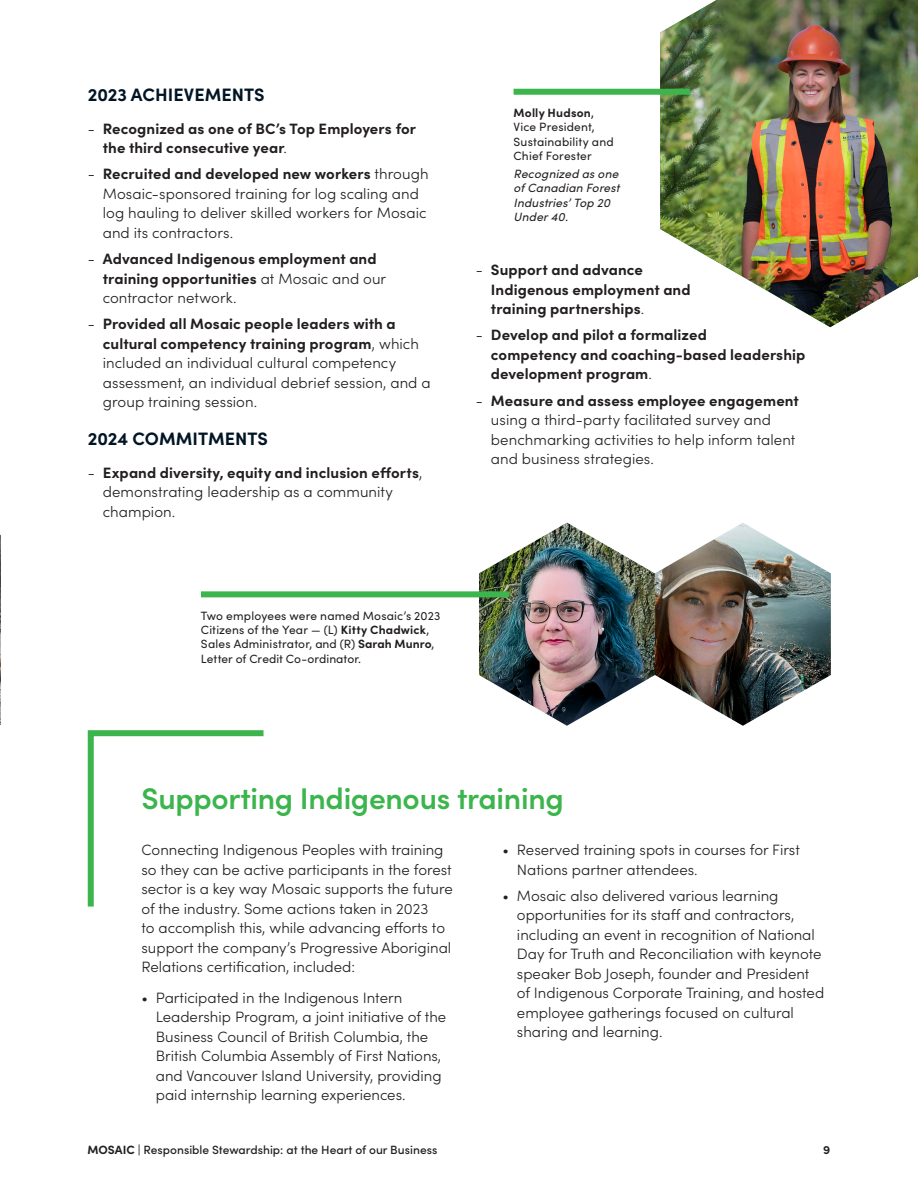
<style>
.page{position:relative;width:918px;height:1188px;background:#fff}
.page>*{position:absolute;margin:0;border:0;box-sizing:border-box;transform-origin:0 0}
.Inset_H{font:600 30px "Sofia Pro";letter-spacing:-.01em;color:#3cb54c}
.Subhead_UC{font:700 18px "Sofia Pro";letter-spacing:.005em;color:#001524}
.Inset_P{font:300 15px/19.5px "Sofia Pro";color:#231f20}
.P_Bullet{font:300 15px/19.5px "Sofia Pro";letter-spacing:.005em;color:#231f20}
.P_Bullet-2{font:700 15px/19.5px "Sofia Pro";letter-spacing:.005em;color:#231f20}
.t1{font:12px/14.4px "Sofia Pro";letter-spacing:.015em;color:#231f20}
.t2{font:italic 12px/14.4px "Sofia Pro";letter-spacing:.01em;color:#231f20}
.t3{font:500 12px "Sofia Pro";color:#231f20}
.t4{font:700 12px "Sofia Pro";color:#231f20}
.s1{font-weight:300}
.s2{font-weight:700}
.s3{font-weight:500}
</style>
<div class="page">
<img style="left:479px;top:523px;width:352px;height:203px">
<svg style="left:87px;top:730px;width:177px;height:177px"></svg>
<img style="left:660px;top:0;width:258px;height:327px">
<img style="left:0;top:535px;width:1px;height:190px">
<div style="left:514px;top:89px;width:176px;height:6px;background:#3cb54c"></div>
<div style="left:201px;top:591px;width:308px;height:6px;background:#3cb54c"></div>
<p class="Subhead_UC" style="left:88px;top:81px;width:179px">2023 ACHIEVEMENTS</p>
<p class="P_Bullet-2" style="left:103px;top:118px;width:315px;text-indent:-15px"><span class="s1">-</span> Recognized as one of BC’s Top Employers for the third consecutive year<span class="s1">.</span></p>
<p class="P_Bullet" style="left:103px;top:164px;width:327px;text-indent:-15px">- <span class="s2">Recruited and developed new workers</span> through Mosaic-sponsored training for log scaling and log hauling to deliver skilled workers for Mosaic and its contractors.</p>
<p class="P_Bullet-2" style="left:103px;top:248px;width:285px;text-indent:-15px"><span class="s1">-</span> Advanced Indigenous employment and training opportunities <span class="s1">at Mosaic and our contractor network.</span></p>
<p class="P_Bullet" style="left:103px;top:314px;width:329px;text-indent:-15px">- <span class="s2">Provided all Mosaic people leaders with a cultural competency training program</span>, which included an individual cultural competency assessment, an individual debrief session, and a group training session.</p>
<p class="Subhead_UC" style="left:88px;top:425px;width:182px">2024 COMMITMENTS</p>
<p class="P_Bullet" style="left:103px;top:462px;width:321px;text-indent:-15px">- <span class="s2">Expand diversity, equity and inclusion efforts</span>, demonstrating leadership as a community champion.</p>
<p class="t1" style="left:201px;top:607px;width:241px">Two employees were named Mosaic’s 2023<br>Citizens of the Year — (L) <span class="s2">Kitty Chadwick</span>, Sales Administrator, and (R) <span class="s2">Sarah Munro</span>, Letter of Credit Co-ordinator.</p>
<p class="t1" style="left:514px;top:105px;width:102px"><span class="s2">Molly Hudson</span><span class="s3">,<br></span>Vice President,<br>Sustainability and<br>Chief Forester</p>
<p class="t2" style="left:514px;top:166px;width:108px">Recognized as one of Canadian Forest<br>Industries’ Top 20<br>Under 40.</p>
<p class="P_Bullet-2" style="left:491px;top:259px;width:201px;text-indent:-15px"><span class="s1">-</span> Support and advance<br>Indigenous employment and training partnerships<span class="s1">.</span></p>
<p class="P_Bullet-2" style="left:491px;top:324px;width:316px;text-indent:-15px"><span class="s1">-</span> Develop and pilot a formalized<br>competency and coaching-based leadership development program<span class="s1">.</span></p>
<p class="P_Bullet" style="left:491px;top:390px;width:310px;text-indent:-15px">- <span class="s2">Measure and assess employee engagement </span>using a third-party facilitated survey and benchmarking activities to help inform talent and business strategies.</p>
<p class="Inset_H" style="left:141px;top:776px;width:424px">Supporting Indigenous training</p>
<p class="Inset_P" style="left:141px;top:839px;width:313px">Connecting Indigenous Peoples with training so they can be active participants in the forest sector is a key way Mosaic supports the future of the industry. Some actions taken in 2023<br>to accomplish this, while advancing efforts to support the company’s Progressive Aboriginal Relations certification, included:</p>
<p class="Inset_P" style="left:156px;top:987px;width:292px;text-indent:-14px">• Participated in the Indigenous Intern Leadership Program, a joint initiative of the Business Council of British Columbia, the British Columbia Assembly of First Nations, and Vancouver Island University, providing paid internship learning experiences.</p>
<p class="Inset_P" style="left:517px;top:839px;width:284px;text-indent:-14px">• Reserved training spots in courses for First<br>Nations partner attendees.</p>
<p class="Inset_P" style="left:517px;top:885px;width:309px;text-indent:-14px">• Mosaic also delivered various learning opportunities for its staff and contractors, including an event in recognition of National Day for Truth and Reconciliation with keynote speaker Bob Joseph, founder and President of Indigenous Corporate Training, and hosted employee gatherings focused on cultural sharing and learning.</p>
<p class="t3" style="left:87px;top:1141px;width:351px"><span class="s2">MOSAIC</span> | Responsible Stewardship: at the Heart of our Business</p>
<p class="t4" style="left:823px;top:1140px;width:9px">9</p>
</div>
